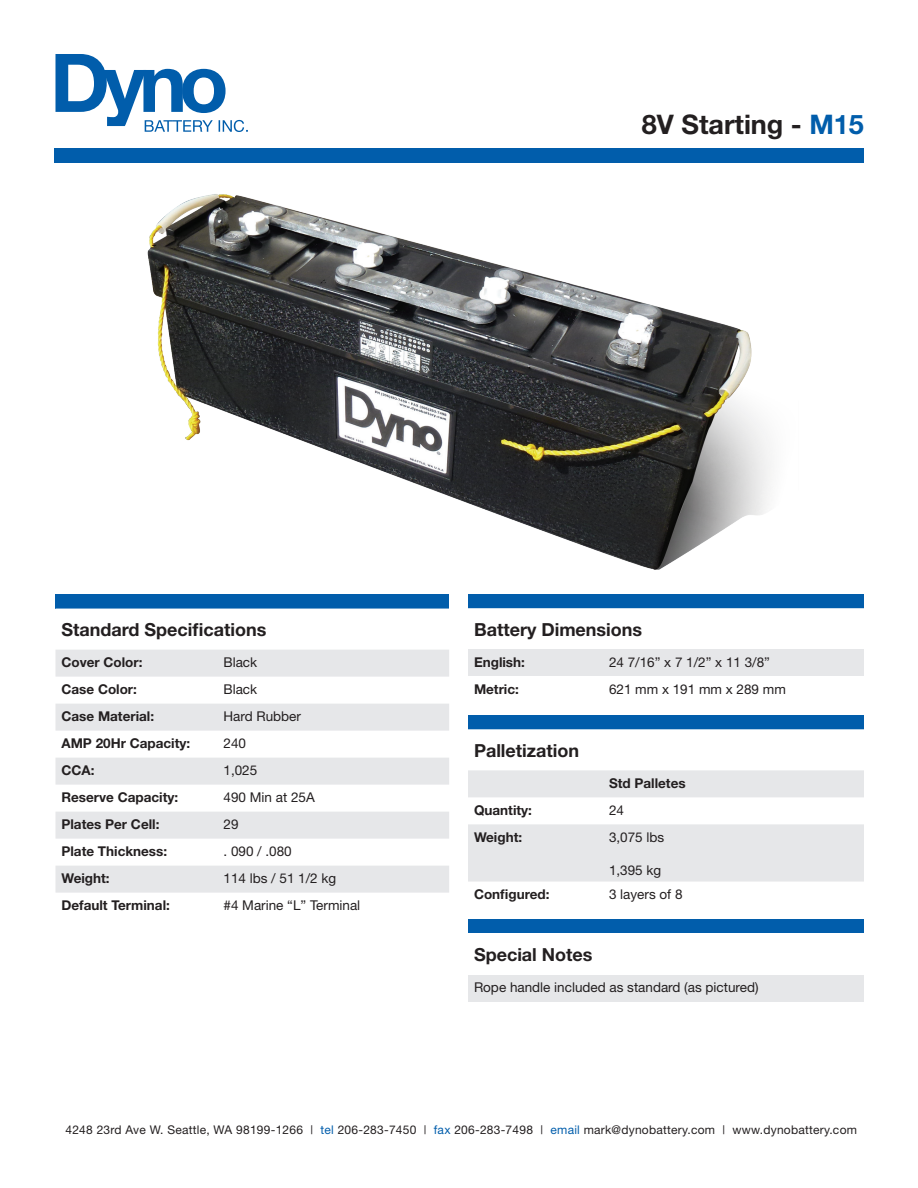
<style>
.page{position:relative;width:918px;height:1188px;background:#fff}
.page>*{position:absolute;margin:0;border:0;box-sizing:border-box;transform-origin:0 0}
.t1{font:700 27px "Helvetica Neue";color:#231f20}
.t2{font:700 18px "Helvetica Neue";color:#231f20}
.t3{font:13.5px "Helvetica Neue";color:#231f20}
.t4{font:700 13.5px "Helvetica Neue";color:#231f20}
.t5{font:12px "Helvetica Neue";letter-spacing:.02em;color:#231f20}
.s1{color:#015dab}
</style>
<div class="page">
<svg style="left:56px;top:54px;width:192px;height:78px"></svg>
<div style="left:54px;top:148px;width:810px;height:15px;background:#015dab"></div>
<div style="left:468px;top:920px;width:396px;height:14px;background:#015dab"></div>
<div style="left:468px;top:975px;width:396px;height:27px;background:#e6e7e9"></div>
<img style="left:147px;top:194px;width:624px;height:376px">
<div style="left:468px;top:594px;width:396px;height:14px;background:#015dab"></div>
<svg style="left:468px;top:608px;width:396px;height:1px"></svg>
<div style="left:468px;top:649px;width:396px;height:27px;background:#e6e7e9"></div>
<div style="left:56px;top:594px;width:393px;height:15px;background:#015dab"></div>
<svg style="left:56px;top:650px;width:393px;height:243px;fill:#e6e7e9"></svg>
<div style="left:468px;top:715px;width:396px;height:14px;background:#015dab"></div>
<svg style="left:468px;top:729px;width:396px;height:1px"></svg>
<svg style="left:468px;top:770px;width:396px;height:112px;fill:#e6e7e9"></svg>
<h1 class="t1" style="left:642px;top:108px;width:224px">8V Starting - <span class="s1">M15</span></h1>
<h2 class="t2" style="left:62px;top:619px;width:207px">Standard Specifications</h2>
<p class="t4" style="left:62px;top:654px;width:83px">Cover Color:</p>
<p class="t3" style="left:224px;top:654px;width:35px">Black</p>
<p class="t4" style="left:62px;top:681px;width:77px">Case Color:</p>
<p class="t3" style="left:224px;top:681px;width:35px">Black</p>
<p class="t4" style="left:62px;top:708px;width:94px">Case Material:</p>
<p class="t3" style="left:224px;top:708px;width:79px">Hard Rubber</p>
<p class="t4" style="left:62px;top:735px;width:130px">AMP 20Hr Capacity:</p>
<p class="t3" style="left:224px;top:735px;width:24px">240</p>
<p class="t4" style="left:62px;top:762px;width:35px">CCA:</p>
<p class="t3" style="left:224px;top:762px;width:35px">1,025</p>
<p class="t4" style="left:62px;top:789px;width:118px">Reserve Capacity:</p>
<p class="t3" style="left:224px;top:789px;width:93px">490 Min at 25A</p>
<p class="t4" style="left:62px;top:816px;width:99px">Plates Per Cell:</p>
<p class="t3" style="left:224px;top:816px;width:17px">29</p>
<p class="t4" style="left:62px;top:843px;width:107px">Plate Thickness:</p>
<p class="t3" style="left:224px;top:843px;width:70px">. 090 / .080</p>
<p class="t4" style="left:62px;top:870px;width:50px">Weight:</p>
<p class="t3" style="left:224px;top:870px;width:114px">114 lbs / 51 1/2 kg</p>
<p class="t4" style="left:62px;top:897px;width:110px">Default Terminal:</p>
<p class="t3" style="left:224px;top:897px;width:138px">#4 Marine “L” Terminal</p>
<h2 class="t2" style="left:474px;top:618px;width:170px">Battery Dimensions</h2>
<p class="t4" style="left:474px;top:654px;width:52px">English:</p>
<p class="t3" style="left:609px;top:654px;width:163px">24 7/16” x 7 1/2” x 11 3/8”</p>
<p class="t4" style="left:474px;top:681px;width:46px">Metric:</p>
<p class="t3" style="left:609px;top:681px;width:178px">621 mm x 191 mm x 289 mm</p>
<h2 class="t2" style="left:474px;top:739px;width:107px">Palletization</h2>
<p class="t4" style="left:609px;top:775px;width:78px">Std Palletes</p>
<p class="t4" style="left:474px;top:802px;width:60px">Quantity:</p>
<p class="t3" style="left:609px;top:802px;width:17px">24</p>
<p class="t4" style="left:474px;top:829px;width:50px">Weight:</p>
<p class="t3" style="left:609px;top:829px;width:57px">3,075 lbs</p>
<p class="t3" style="left:609px;top:862px;width:54px">1,395 kg</p>
<p class="t4" style="left:474px;top:886px;width:77px">Configured:</p>
<p class="t3" style="left:609px;top:886px;width:75px">3 layers of 8</p>
<h2 class="t2" style="left:474px;top:944px;width:120px">Special Notes</h2>
<p class="t3" style="left:474px;top:979px;width:286px">Rope handle included as standard (as pictured)</p>
<p class="t5" style="left:65px;top:1123px;width:793px">4248 23rd Ave W. Seattle, WA 98199-1266 | <span class="s1">tel</span> 206-283-7450 | <span class="s1">fax</span> 206-283-7498 | <span class="s1">email</span> mark@dynobattery.com | www.dynobattery.com</p>
</div>
